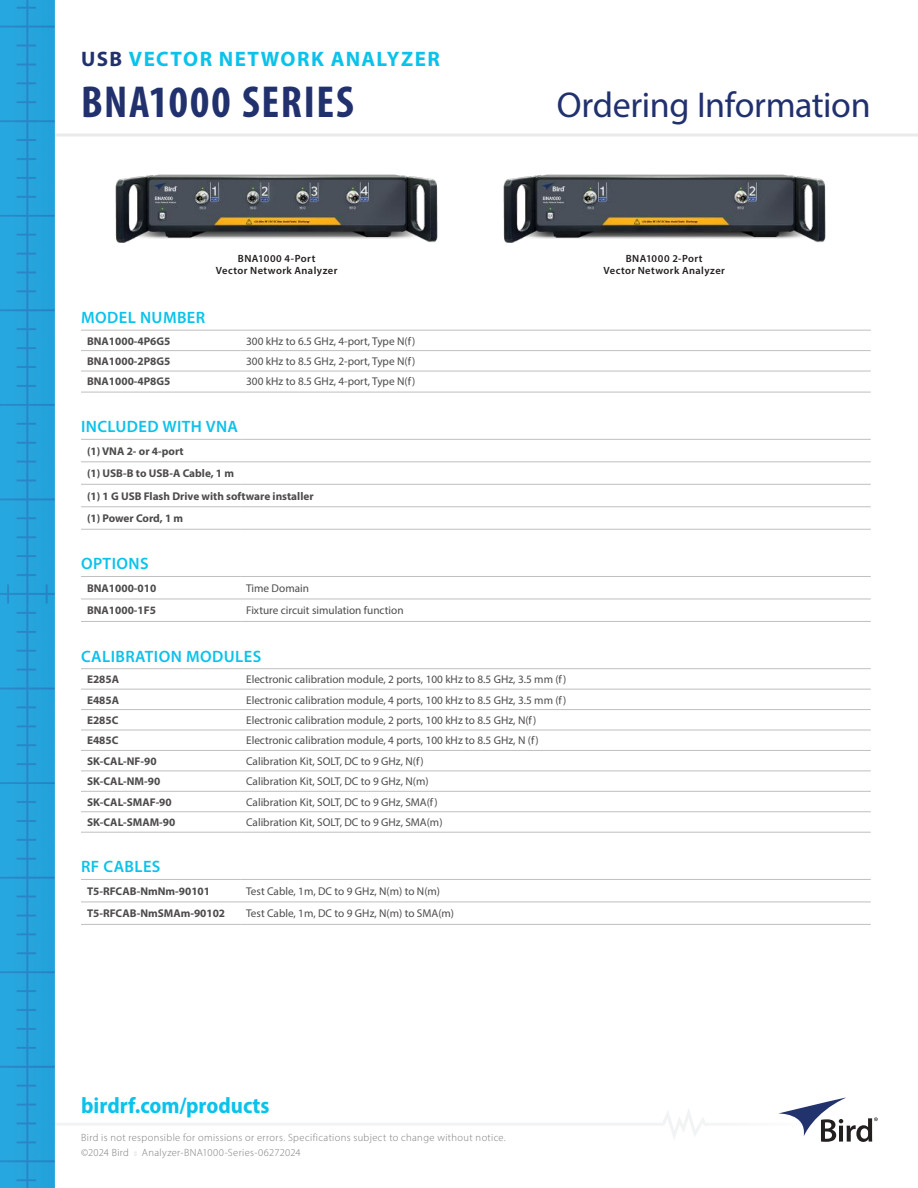
<style>
.page{position:relative;width:918px;height:1188px;background:#fff}
.page>*{position:absolute;margin:0;border:0;box-sizing:border-box;transform-origin:0 0}
.t1{font:700 condensed 45px "Myriad Pro";letter-spacing:.035em;color:#21316e}
.t2{font:36px "Myriad Pro";letter-spacing:-.01em;color:#21316e}
.t3{font:700 semi-condensed 22.5px "Myriad Pro";color:#0bc2eb}
.t4{font:700 21px "Myriad Pro";letter-spacing:.07em;color:#0bc2eb}
.t5{font:600 16.5px "Myriad Pro";letter-spacing:.025em;color:#0bc2eb}
.t6{font:11.25px "Myriad Pro";color:#4e4b4c}
.t7{font:700 11.25px/22.5px "Myriad Pro";color:#4e4b4c}
.t8{font:300 10.5px/15px "Myriad Pro";letter-spacing:.035em;color:#7d7c7e}
.t9{font:600 10.5px/12px "Myriad Pro";letter-spacing:.04em;color:#241f1f;text-align:center}
.s1{color:#21316e}
.s2{color:#c0bfc1}
</style>
<div class="page">
<svg style="left:54px;top:1098px;width:824px;height:44px"></svg>
<hr style="left:14px;top:134px;width:904px;height:3px;background:#ebeaea">
<img style="left:0;top:0;width:54px;height:1188px">
<hr style="left:240px;top:439px;width:631px;height:1px;background:#c0bfc1">
<hr style="left:240px;top:461px;width:631px;height:1px;background:#c0bfc1">
<hr style="left:81px;top:902px;width:159px;height:1px;background:#c0bfc1">
<hr style="left:240px;top:902px;width:631px;height:1px;background:#c0bfc1">
<hr style="left:81px;top:599px;width:159px;height:1px;background:#c0bfc1">
<hr style="left:240px;top:599px;width:631px;height:1px;background:#c0bfc1">
<hr style="left:81px;top:621px;width:159px;height:1px;background:#c0bfc1">
<hr style="left:240px;top:621px;width:631px;height:1px;background:#c0bfc1">
<hr style="left:81px;top:924px;width:159px;height:1px;background:#c0bfc1">
<hr style="left:240px;top:924px;width:631px;height:1px;background:#c0bfc1">
<hr style="left:81px;top:529px;width:159px;height:1px;background:#c0bfc1">
<hr style="left:240px;top:529px;width:631px;height:1px;background:#c0bfc1">
<hr style="left:81px;top:330px;width:159px;height:1px;background:#c0bfc1">
<hr style="left:81px;top:350px;width:159px;height:1px;background:#c0bfc1">
<hr style="left:81px;top:371px;width:159px;height:1px;background:#c0bfc1">
<hr style="left:81px;top:392px;width:159px;height:1px;background:#c0bfc1">
<hr style="left:240px;top:330px;width:631px;height:1px;background:#c0bfc1">
<hr style="left:240px;top:392px;width:631px;height:1px;background:#c0bfc1">
<hr style="left:240px;top:350px;width:631px;height:1px;background:#c0bfc1">
<hr style="left:240px;top:371px;width:631px;height:1px;background:#c0bfc1">
<hr style="left:81px;top:668px;width:159px;height:1px;background:#c0bfc1">
<hr style="left:240px;top:668px;width:631px;height:1px;background:#c0bfc1">
<hr style="left:81px;top:689px;width:159px;height:1px;background:#c0bfc1">
<hr style="left:240px;top:689px;width:631px;height:1px;background:#c0bfc1">
<hr style="left:81px;top:709px;width:159px;height:1px;background:#c0bfc1">
<hr style="left:240px;top:709px;width:631px;height:1px;background:#c0bfc1">
<hr style="left:81px;top:730px;width:159px;height:1px;background:#c0bfc1">
<hr style="left:240px;top:730px;width:631px;height:1px;background:#c0bfc1">
<hr style="left:81px;top:750px;width:159px;height:1px;background:#c0bfc1">
<hr style="left:240px;top:750px;width:631px;height:1px;background:#c0bfc1">
<hr style="left:81px;top:771px;width:159px;height:1px;background:#c0bfc1">
<hr style="left:240px;top:771px;width:631px;height:1px;background:#c0bfc1">
<hr style="left:81px;top:791px;width:159px;height:1px;background:#c0bfc1">
<hr style="left:240px;top:791px;width:631px;height:1px;background:#c0bfc1">
<hr style="left:81px;top:811px;width:159px;height:1px;background:#c0bfc1">
<hr style="left:240px;top:811px;width:631px;height:1px;background:#c0bfc1">
<hr style="left:81px;top:832px;width:159px;height:1px;background:#c0bfc1">
<hr style="left:240px;top:832px;width:631px;height:1px;background:#c0bfc1">
<hr style="left:81px;top:484px;width:159px;height:1px;background:#c0bfc1">
<hr style="left:240px;top:484px;width:631px;height:1px;background:#c0bfc1">
<hr style="left:81px;top:506px;width:159px;height:1px;background:#c0bfc1">
<hr style="left:240px;top:506px;width:631px;height:1px;background:#c0bfc1">
<hr style="left:81px;top:439px;width:159px;height:1px;background:#c0bfc1">
<hr style="left:81px;top:461px;width:159px;height:1px;background:#c0bfc1">
<hr style="left:81px;top:879px;width:159px;height:1px;background:#c0bfc1">
<hr style="left:240px;top:879px;width:631px;height:1px;background:#c0bfc1">
<hr style="left:81px;top:576px;width:159px;height:1px;background:#c0bfc1">
<hr style="left:240px;top:576px;width:631px;height:1px;background:#c0bfc1">
<img style="left:115px;top:174px;width:323px;height:69px">
<img style="left:503px;top:174px;width:323px;height:69px">
<h3 class="t4" style="left:81px;top:45px;width:360px"><span class="s1">USB</span> VECTOR NETWORK ANALYZER</h3>
<h1 class="t1" style="left:81px;top:74px;width:274px">BNA1000 SERIES</h1>
<h2 class="t2" style="left:557px;top:83px;width:315px">Ordering Information</h2>
<p class="t9" style="left:216px;top:252px;width:123px">BNA1000 4-Port<br>Vector Network Analyzer</p>
<p class="t9" style="left:603px;top:252px;width:123px">BNA1000 2-Port<br>Vector Network Analyzer</p>
<h3 class="t5" style="left:81px;top:307px;width:126px">MODEL NUMBER</h3>
<p class="t7" style="left:87px;top:329px;width:85px">BNA1000-4P6G5</p>
<p class="t6" style="left:246px;top:334px;width:171px">300 kHz to 6.5 GHz, 4-port, Type N(f)</p>
<p class="t7" style="left:87px;top:350px;width:85px">BNA1000-2P8G5</p>
<p class="t6" style="left:246px;top:354px;width:171px">300 kHz to 8.5 GHz, 2-port, Type N(f)</p>
<p class="t7" style="left:87px;top:370px;width:85px">BNA1000-4P8G5</p>
<p class="t6" style="left:246px;top:375px;width:171px">300 kHz to 8.5 GHz, 4-port, Type N(f)</p>
<h3 class="t5" style="left:81px;top:416px;width:159px">INCLUDED WITH VNA</h3>
<p class="t7" style="left:87px;top:439px;width:228px">(1) VNA 2- or 4-port<br>(1) USB-B to USB-A Cable, 1 m<br>(1) 1 G USB Flash Drive with software installer (1) Power Cord, 1 m</p>
<h3 class="t5" style="left:81px;top:553px;width:69px">OPTIONS</h3>
<p class="t7" style="left:87px;top:577px;width:71px">BNA1000-010</p>
<p class="t6" style="left:246px;top:581px;width:64px">Time Domain</p>
<p class="t7" style="left:87px;top:599px;width:70px">BNA1000-1F5</p>
<p class="t6" style="left:246px;top:604px;width:159px">Fixture circuit simulation function</p>
<h3 class="t5" style="left:81px;top:646px;width:182px">CALIBRATION MODULES</h3>
<p class="t7" style="left:87px;top:668px;width:34px">E285A</p>
<p class="t6" style="left:246px;top:672px;width:322px">Electronic calibration module, 2 ports, 100 kHz to 8.5 GHz, 3.5 mm (f)</p>
<p class="t7" style="left:87px;top:688px;width:34px">E485A</p>
<p class="t6" style="left:246px;top:693px;width:322px">Electronic calibration module, 4 ports, 100 kHz to 8.5 GHz, 3.5 mm (f)</p>
<p class="t7" style="left:87px;top:709px;width:33px">E285C</p>
<p class="t6" style="left:246px;top:713px;width:292px">Electronic calibration module, 2 ports, 100 kHz to 8.5 GHz, N(f)</p>
<p class="t7" style="left:87px;top:729px;width:33px">E485C</p>
<p class="t6" style="left:246px;top:734px;width:294px">Electronic calibration module, 4 ports, 100 kHz to 8.5 GHz, N (f)</p>
<p class="t7" style="left:87px;top:749px;width:71px">SK-CAL-NF-90</p>
<p class="t6" style="left:246px;top:754px;width:179px">Calibration Kit, SOLT, DC to 9 GHz, N(f)</p>
<p class="t7" style="left:87px;top:770px;width:75px">SK-CAL-NM-90</p>
<p class="t6" style="left:246px;top:775px;width:184px">Calibration Kit, SOLT, DC to 9 GHz, N(m)</p>
<p class="t7" style="left:87px;top:790px;width:86px">SK-CAL-SMAF-90</p>
<p class="t6" style="left:246px;top:795px;width:193px">Calibration Kit, SOLT, DC to 9 GHz, SMA(f)</p>
<p class="t7" style="left:87px;top:811px;width:90px">SK-CAL-SMAM-90</p>
<p class="t6" style="left:246px;top:815px;width:198px">Calibration Kit, SOLT, DC to 9 GHz, SMA(m)</p>
<h3 class="t5" style="left:81px;top:856px;width:81px">RF CABLES</h3>
<p class="t7" style="left:87px;top:880px;width:125px">T5-RFCAB-NmNm-90101</p>
<p class="t6" style="left:246px;top:884px;width:195px">Test Cable, 1m, DC to 9 GHz, N(m) to N(m)</p>
<p class="t7" style="left:87px;top:902px;width:140px">T5-RFCAB-NmSMAm-90102</p>
<p class="t6" style="left:246px;top:907px;width:209px">Test Cable, 1m, DC to 9 GHz, N(m) to SMA(m)</p>
<h3 class="t3" style="left:81px;top:1091px;width:190px">birdrf.com/products</h3>
<p class="t8" style="left:81px;top:1130px;width:426px">Bird is not responsible for omissions or errors. Specifications subject to change without notice. ©2024 Bird</p>
<p class="t8" style="left:134px;top:1145px;width:168px"><span class="s2">■</span> Analyzer-BNA1000-Series-06272024</p>
</div>
